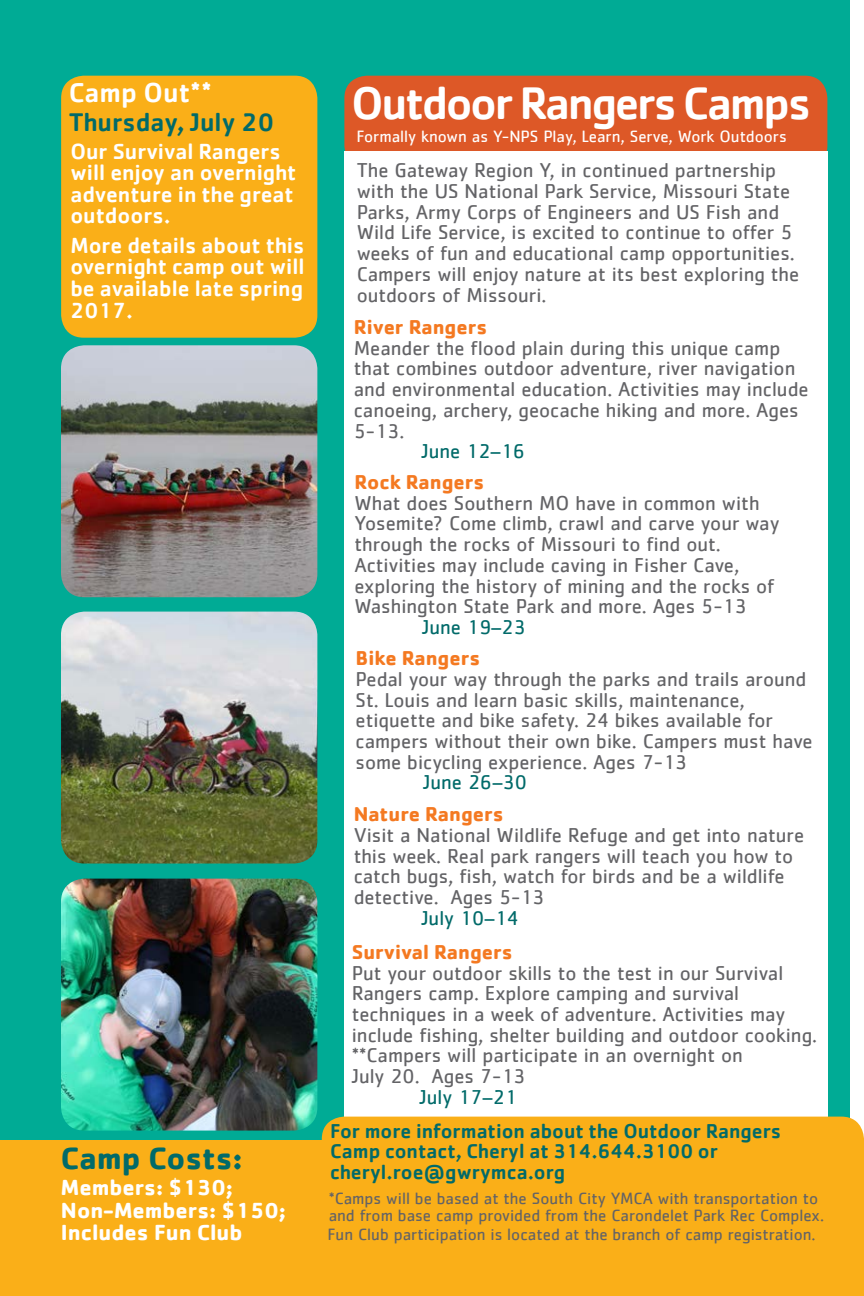
<style>
.page{position:relative;width:864px;height:1296px;background:#fff}
.page>*{position:absolute;margin:0;border:0;box-sizing:border-box;transform-origin:0 0}
.t1{font:500 47px "Cachet";letter-spacing:-.05em;color:#fff}
.t2{font:700 32px "Cachet";color:#016a69}
.t3{font:500 28.2px "Cachet";color:#fff}
.t4{font:500 26.4px "Cachet";color:#016a69}
.t5{font:500 22.6px/21.6px "Cachet";color:#fff}
.t6{font:700 22.6px/22.6px "Cachet";color:#fff}
.t7{font:20.8px/20.8px "Cachet";color:#636366}
.t8{font:500 20.8px/20.8px "Cachet";color:#016a69}
.t9{font:700 20.8px "Cachet";color:#f47921}
.t10{font:20.8px "Cachet";color:#016a69}
.t11{font:17px/17px "Cachet";color:#636366}
.t12{font:17px "Cachet";color:#fff}
</style>
<div class="page">
<div style="left:0;top:0;width:850px;height:1296px;background:#00ab95"></div>
<img style="left:61px;top:879px;width:256px;height:252px">
<div style="left:0;top:1141px;width:863px;height:155px;background:#faaf18"></div>
<div style="left:344px;top:76px;width:483px;height:92px;background:#dd5827;border-radius:23px"></div>
<div style="left:344px;top:152px;width:483px;height:989px;background:#fff"></div>
<img style="left:61px;top:345px;width:256px;height:252px">
<img style="left:61px;top:612px;width:256px;height:252px">
<div style="left:322px;top:1117px;width:542px;height:159px;background:#faaf18;border-radius:23px"></div>
<div style="left:61px;top:76px;width:256px;height:262px;background:#faaf18;border-radius:23px"></div>
<p class="t3" style="left:69px;top:76px;width:145px">Camp Out**</p>
<p class="t4" style="left:69px;top:106px;width:207px">Thursday, July 20</p>
<p class="t5" style="left:70px;top:140px;width:228px">Our Survival Rangers will enjoy an overnight adventure in the great outdoors.</p>
<p class="t5" style="left:70px;top:234px;width:236px;text-align:justify">More details about this overnight camp out will be available late spring 2017.</p>
<p class="t2" style="left:61px;top:1137px;width:183px">Camp Costs:</p>
<p class="t6" style="left:61px;top:1175px;width:227px">Members: $130;<br>Non-Members: $150;<br>Includes Fun Club</p>
<p class="t1" style="left:351px;top:75px;width:462px">Outdoor Rangers Camps</p>
<p class="t7" style="left:357px;top:160px;width:444px">The Gateway Region Y, in continued partnership with the US National Park Service, Missouri State Parks, Army Corps of Engineers and US Fish and Wild Life Service, is excited to continue to offer 5 weeks of fun and educational camp opportunities.<br>Campers will enjoy nature at its best exploring the outdoors of Missouri.</p>
<p class="t12" style="left:356px;top:127px;width:432px">Formally known as Y-NPS Play, Learn, Serve, Work Outdoors</p>
<p class="t9" style="left:354px;top:314px;width:135px">River Rangers</p>
<p class="t7" style="left:354px;top:337px;width:428px">Meander the flood plain during this unique camp</p>
<p class="t7" style="left:354px;top:358px;width:443px">that combines outdoor adventure, river navigation</p>
<p class="t7" style="left:354px;top:378px;width:456px">and environmental education. Activities may include</p>
<p class="t7" style="left:354px;top:399px;width:446px">canoeing, archery, geocache hiking and more. Ages</p>
<p class="t7" style="left:354px;top:420px;width:52px">5-13.</p>
<p class="t10" style="left:422px;top:439px;width:105px">June 12–16</p>
<p class="t9" style="left:354px;top:469px;width:131px">Rock Rangers</p>
<p class="t7" style="left:354px;top:492px;width:407px">What does Southern MO have in common with</p>
<p class="t7" style="left:354px;top:513px;width:427px">Yosemite? Come climb, crawl and carve your way</p>
<p class="t7" style="left:354px;top:533px;width:368px">through the rocks of Missouri to find out.</p>
<p class="t7" style="left:354px;top:554px;width:386px">Activities may include caving in Fisher Cave,</p>
<p class="t7" style="left:354px;top:575px;width:421px">exploring the history of mining and the rocks of</p>
<p class="t7" style="left:354px;top:595px;width:394px">Washington State Park and more. Ages 5-13</p>
<p class="t10" style="left:422px;top:615px;width:105px">June 19–23</p>
<p class="t9" style="left:356px;top:645px;width:126px">Bike Rangers</p>
<p class="t7" style="left:356px;top:668px;width:452px">Pedal your way through the parks and trails around</p>
<p class="t7" style="left:356px;top:689px;width:391px">St. Louis and learn basic skills, maintenance,</p>
<p class="t7" style="left:356px;top:710px;width:419px">etiquette and bike safety. 24 bikes available for</p>
<p class="t7" style="left:356px;top:730px;width:459px">campers without their own bike. Campers must have</p>
<p class="t7" style="left:356px;top:751px;width:333px">some bicycling experience. Ages 7-13</p>
<p class="t10" style="left:423px;top:770px;width:105px">June 26–30</p>
<p class="t9" style="left:354px;top:801px;width:151px">Nature Rangers</p>
<p class="t7" style="left:354px;top:824px;width:452px">Visit a National Wildlife Refuge and get into nature</p>
<p class="t7" style="left:354px;top:845px;width:441px">this week. Real park rangers will teach you how to</p>
<p class="t7" style="left:354px;top:866px;width:432px">catch bugs, fish, watch for birds and be a wildlife</p>
<p class="t7" style="left:354px;top:886px;width:193px">detective. Ages 5-13</p>
<p class="t10" style="left:421px;top:906px;width:98px">July 10–14</p>
<p class="t9" style="left:352px;top:938px;width:162px">Survival Rangers</p>
<p class="t7" style="left:352px;top:962px;width:433px">Put your outdoor skills to the test in our Survival</p>
<p class="t7" style="left:352px;top:983px;width:389px">Rangers camp. Explore camping and survival</p>
<p class="t7" style="left:352px;top:1003px;width:435px">techniques in a week of adventure. Activities may</p>
<p class="t7" style="left:352px;top:1024px;width:467px">include fishing, shelter building and outdoor cooking.</p>
<p class="t7" style="left:352px;top:1045px;width:393px">**Campers will participate in an overnight on</p>
<p class="t7" style="left:352px;top:1065px;width:175px">July 20. Ages 7-13</p>
<p class="t10" style="left:420px;top:1085px;width:99px">July 17–21</p>
<p class="t8" style="left:330px;top:1120px;width:453px">For more information about the Outdoor Rangers<br>Camp contact, Cheryl at 314.644.3100 or cheryl.roe@gwrymca.org</p>
<p class="t11" style="left:329px;top:1190px;width:497px">*Camps will be based at the South City YMCA with transportation to and from base camp provided from the Carondelet Park Rec Complex.</p>
<p class="t11" style="left:327px;top:1225px;width:490px">Fun Club participation is located at the branch of camp registration.</p>
</div>
